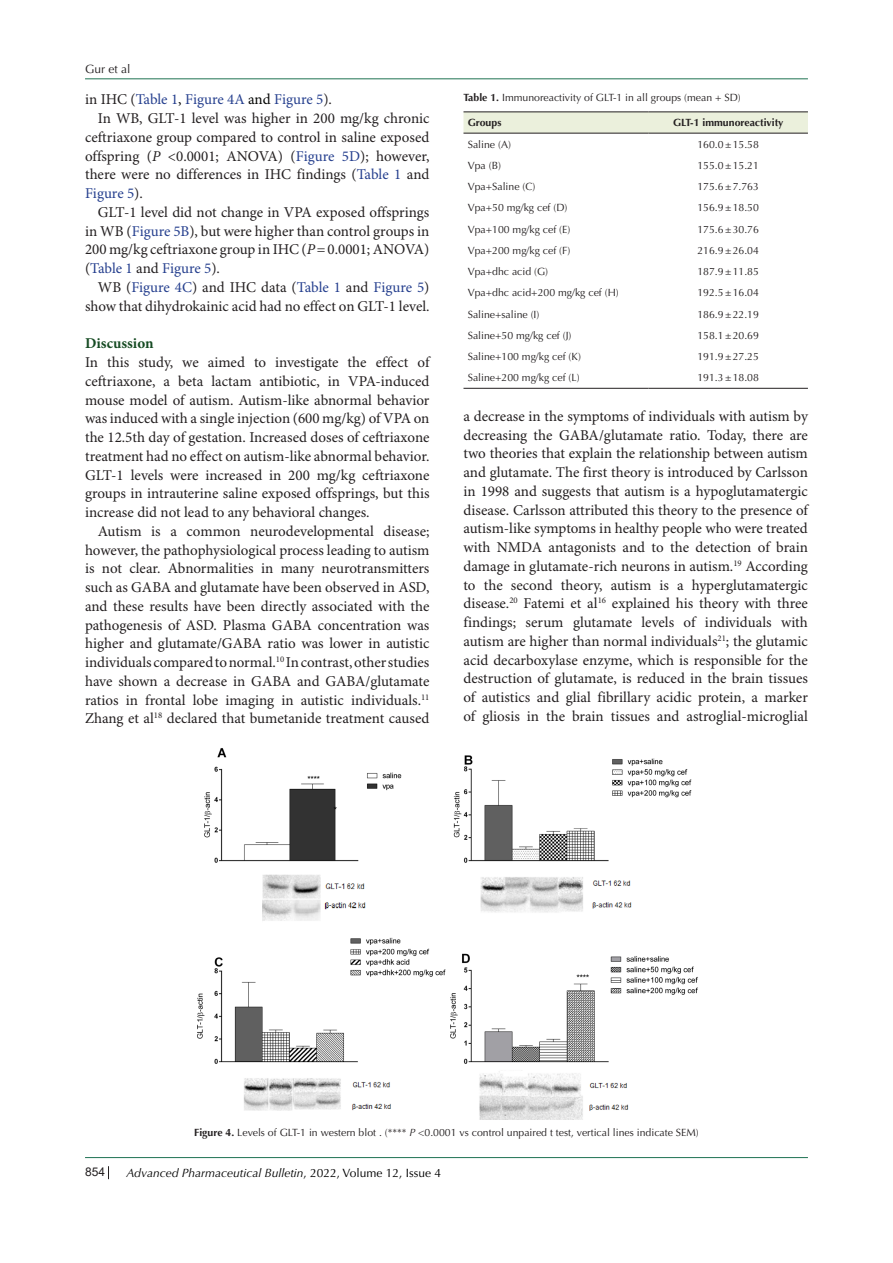
<style>
.page{position:relative;width:893px;height:1263px;background:#fff}
.page>*{position:absolute;margin:0;border:0;box-sizing:border-box;transform-origin:0 0}
.t1{font:15px/18.8px "Minion Pro";color:#231f20;text-align:justify}
.t2{font:15px "Minion Pro";color:#253f8e}
.t3{font:700 15px "Minion Pro";color:#164b23}
.t4{font:italic 12px "Optima LT Std";color:#000}
.t5{font:12px "Optima LT Std";color:#231f20}
.t6{font:12px "Arial";color:#231f20}
.t7{font:10.5px "Optima LT Std";color:#231f20}
.t8{font:700 10.5px "Optima LT Std";color:#231f20}
.s1{color:#231f20}
.s2{color:#040503}
.s3{font-style:italic}
.s4{color:#253f8e}
.s5{font-weight:700}
.s6{font-style:normal}
</style>
<div class="page">
<svg style="left:108px;top:1166px;width:1px;height:13px"></svg>
<hr style="left:85px;top:1157px;width:723px;height:1px;background:#1e7252">
<hr style="left:85px;top:78px;width:723px;height:1px;background:#1e7252">
<svg style="left:463px;top:112px;width:345px;height:21px;background:#e3e8d5"></svg>
<hr style="left:463px;top:111px;width:185px;height:1px;background:#231f20">
<hr style="left:648px;top:111px;width:160px;height:1px;background:#231f20">
<hr style="left:463px;top:133px;width:185px;height:1px;background:#231f20">
<hr style="left:648px;top:133px;width:160px;height:1px;background:#231f20">
<hr style="left:463px;top:388px;width:185px;height:1px;background:#231f20">
<hr style="left:648px;top:388px;width:160px;height:1px;background:#231f20">
<img style="left:197px;top:748px;width:501px;height:372px">
<p class="t5" style="left:85px;top:62px;width:47px">Gur et al</p>
<p class="t2" style="left:85px;top:91px;width:248px"><span class="s1">in IHC (</span>Table 1<span class="s2">,</span> Figure 4A <span class="s2">and</span> Figure 5<span class="s1">).</span></p>
<p class="t1" style="left:85px;top:110px;width:346px;text-indent:13px">In WB, GLT-1 level was higher in 200 mg/kg chronic ceftriaxone group compared to control in saline exposed offspring (<span class="s3">P</span> &lt;0.0001; ANOVA) (<span class="s4">Figure 5D</span>); however, there were no differences in IHC findings (<span class="s4">Table 1</span> and <span class="s4">Figure 5</span>).</p>
<p class="t1" style="left:85px;top:203px;width:346px;text-indent:13px">GLT-1 level did not change in VPA exposed offsprings in WB (<span class="s4">Figure 5B</span>), but were higher than control groups in 200 mg/kg ceftriaxone group in IHC (<span class="s3">P</span>=0.0001; ANOVA) (<span class="s4">Table 1</span> and <span class="s4">Figure 5</span>).</p>
<p class="t1" style="left:85px;top:278px;width:346px;text-align:right">WB (<span class="s4">Figure 4C</span>) and IHC data (<span class="s4">Table 1</span> and <span class="s4">Figure 5</span>) show that dihydrokainic acid had no effect on GLT-1 level.</p>
<p class="t3" style="left:85px;top:333px;width:70px">Discussion</p>
<p class="t1" style="left:85px;top:353px;width:346px">In this study, we aimed to investigate the effect of ceftriaxone, a beta lactam antibiotic, in VPA-induced mouse model of autism. Autism-like abnormal behavior was induced with a single injection (600 mg/kg) of VPA on the 12.5th day of gestation. Increased doses of ceftriaxone treatment had no effect on autism-like abnormal behavior.<br>GLT-1 levels were increased in 200 mg/kg ceftriaxone groups in intrauterine saline exposed offsprings, but this increase did not lead to any behavioral changes.</p>
<p class="t1" style="left:85px;top:522px;width:346px;text-indent:13px">Autism is a common neurodevelopmental disease; however, the pathophysiological process leading to autism is not clear. Abnormalities in many neurotransmitters such as GABA and glutamate have been observed in ASD, and these results have been directly associated with the pathogenesis of ASD. Plasma GABA concentration was higher and glutamate/GABA ratio was lower in autistic individuals compared to normal.<sup>10</sup> In contrast, other studies have shown a decrease in GABA and GABA/glutamate ratios in frontal lobe imaging in autistic individuals.<sup>11<br></sup>Zhang et al<sup>18</sup> declared that bumetanide treatment caused</p>
<p class="t7" style="left:463px;top:92px;width:279px"><span class="s5">Table 1.</span> Immunoreactivity of GLT-1 in all groups (mean + SD)</p>
<p class="t8" style="left:468px;top:117px;width:35px">Groups</p>
<p class="t8" style="left:673px;top:117px;width:112px">GLT-1 immunoreactivity</p>
<p class="t7" style="left:468px;top:138px;width:45px">Saline (A)</p>
<p class="t7" style="left:697px;top:138px;width:63px">160.0±15.58</p>
<p class="t7" style="left:468px;top:159px;width:35px">Vpa (B)</p>
<p class="t7" style="left:697px;top:159px;width:63px">155.0±15.21</p>
<p class="t7" style="left:468px;top:180px;width:69px">Vpa+Saline (C)</p>
<p class="t7" style="left:697px;top:180px;width:63px">175.6±7.763</p>
<p class="t7" style="left:468px;top:202px;width:101px">Vpa+50 mg/kg cef (D)</p>
<p class="t7" style="left:697px;top:202px;width:63px">156.9±18.50</p>
<p class="t7" style="left:468px;top:223px;width:104px">Vpa+100 mg/kg cef (E)</p>
<p class="t7" style="left:697px;top:223px;width:63px">175.6±30.76</p>
<p class="t7" style="left:468px;top:244px;width:104px">Vpa+200 mg/kg cef (F)</p>
<p class="t7" style="left:697px;top:244px;width:63px">216.9±26.04</p>
<p class="t7" style="left:468px;top:266px;width:82px">Vpa+dhc acid (G)</p>
<p class="t7" style="left:697px;top:266px;width:63px">187.9±11.85</p>
<p class="t7" style="left:468px;top:287px;width:153px">Vpa+dhc acid+200 mg/kg cef (H)</p>
<p class="t7" style="left:697px;top:287px;width:63px">192.5±16.04</p>
<p class="t7" style="left:468px;top:308px;width:73px">Saline+saline (I)</p>
<p class="t7" style="left:697px;top:308px;width:63px">186.9±22.19</p>
<p class="t7" style="left:468px;top:329px;width:105px">Saline+50 mg/kg cef (J)</p>
<p class="t7" style="left:697px;top:329px;width:63px">158.1±20.69</p>
<p class="t7" style="left:468px;top:351px;width:115px">Saline+100 mg/kg cef (K)</p>
<p class="t7" style="left:697px;top:351px;width:63px">191.9±27.25</p>
<p class="t7" style="left:468px;top:372px;width:113px">Saline+200 mg/kg cef (L)</p>
<p class="t7" style="left:697px;top:372px;width:63px">191.3±18.08</p>
<p class="t1" style="left:463px;top:407px;width:346px">a decrease in the symptoms of individuals with autism by decreasing the GABA/glutamate ratio. Today, there are two theories that explain the relationship between autism and glutamate. The first theory is introduced by Carlsson in 1998 and suggests that autism is a hypoglutamatergic disease. Carlsson attributed this theory to the presence of autism-like symptoms in healthy people who were treated with NMDA antagonists and to the detection of brain damage in glutamate-rich neurons in autism.<sup>19</sup> According to the second theory, autism is a hyperglutamatergic disease.<sup>20</sup> Fatemi et al<sup>16</sup> explained his theory with three findings; serum glutamate levels of individuals with autism are higher than normal individuals<sup>21</sup>; the glutamic acid decarboxylase enzyme, which is responsible for the destruction of glutamate, is reduced in the brain tissues of autistics and glial fibrillary acidic protein, a marker of gliosis in the brain tissues and astroglial-microglial</p>
<p class="t7" style="left:194px;top:1126px;width:506px"><span class="s5">Figure 4.</span> Levels of GLT-1 in western blot . (**** <span class="s3">P</span> &lt;0.0001 vs control unpaired t test, vertical lines indicate SEM)</p>
<p class="t6" style="left:85px;top:1163px;width:22px">854</p>
<p class="t4" style="left:126px;top:1165px;width:316px">Advanced Pharmaceutical Bulletin<span class="s6">, 2022, Volume 12, Issue 4</span></p>
</div>
